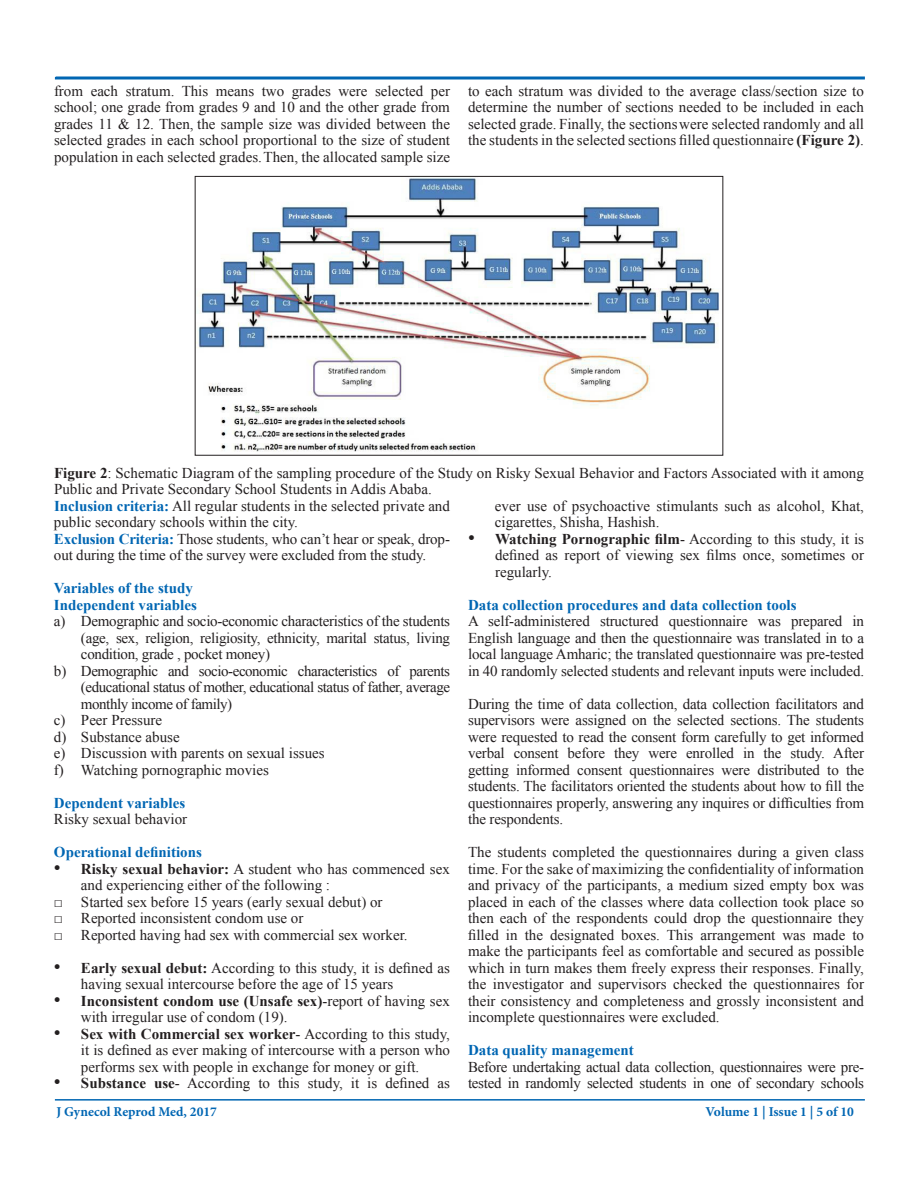
<style>
.page{position:relative;width:918px;height:1188px;background:#fff}
.page>*{position:absolute;margin:0;border:0;box-sizing:border-box;transform-origin:0 0}
.t1{font:15px/16.5px "Times New Roman";color:#231f20;text-align:justify}
.t2{font:15px/16.5px "Times New Roman";letter-spacing:-.02em;color:#231f20}
.t3{font:700 15px/16.5px "Times New Roman";color:#0166b3}
.t4{font:15px "Times New Roman";letter-spacing:-.03em;color:#231f20}
.t5{font:700 13.5px "Minion Pro";color:#0166b3}
.s1{font-weight:700}
.s2{font-weight:700;color:#0166b3}
.s3{font-size:19.5px}
</style>
<div class="page">
<svg style="left:54px;top:76px;width:811px;height:4px"></svg>
<hr style="left:55px;top:1099px;width:810px;height:2px;background:#0166b3">
<img style="left:197px;top:178px;width:522px;height:274px">
<div style="left:195px;top:176px;width:528px;height:279px;border:1px solid #231f20"></div>
<p class="t1" style="left:54px;top:82px;width:398px">from each stratum. This means two grades were selected per school; one grade from grades 9 and 10 and the other grade from grades 11 &amp; 12. Then, the sample size was divided between the selected grades in each school proportional to the size of student population in each selected grades. Then, the allocated sample size</p>
<p class="t1" style="left:468px;top:82px;width:398px">to each stratum was divided to the average class/section size to determine the number of sections needed to be included in each selected grade. Finally, the sections were selected randomly and all the students in the selected sections filled questionnaire <span class="s1">(Figure 2)</span>.</p>
<p class="t1" style="left:54px;top:464px;width:811px;text-align:left"><span class="s1">Figure 2</span>: Schematic Diagram of the sampling procedure of the Study on Risky Sexual Behavior and Factors Associated with it among Public and Private Secondary School Students in Addis Ababa.<br><span class="s2">Inclusion criteria:</span> All regular students in the selected private and<br>public secondary schools within the city.<br><span class="s2">Exclusion Criteria:</span> Those students, who can’t hear or speak, drop-<br>out during the time of the survey were excluded from the study.</p>
<p class="t3" style="left:54px;top:580px;width:144px">Variables of the study<br>Independent variables</p>
<p class="t2" style="left:54px;top:613px;width:398px">a) Demographic and socio-economic characteristics of the students</p>
<p class="t2" style="left:81px;top:629px;width:371px">(age, sex, religion, religiosity, ethnicity, marital status, living</p>
<p class="t2" style="left:81px;top:646px;width:190px">condition, grade , pocket money)</p>
<p class="t4" style="left:54px;top:661px;width:398px">b) Demographic and socio-economic characteristics of parents</p>
<p class="t4" style="left:81px;top:677px;width:371px">(educational status of mother, educational status of father, average</p>
<p class="t4" style="left:81px;top:694px;width:153px">monthly income of family)</p>
<p class="t1" style="left:54px;top:712px;width:110px">c) Peer Pressure</p>
<p class="t1" style="left:54px;top:728px;width:127px">d) Substance abuse</p>
<p class="t1" style="left:54px;top:745px;width:272px">e) Discussion with parents on sexual issues</p>
<p class="t1" style="left:54px;top:761px;width:216px">f) Watching pornographic movies</p>
<p class="t3" style="left:54px;top:794px;width:133px">Dependent variables</p>
<p class="t1" style="left:54px;top:811px;width:135px">Risky sexual behavior</p>
<p class="t3" style="left:54px;top:844px;width:149px">Operational definitions</p>
<p class="t1" style="left:81px;top:860px;width:370px;text-indent:-27px"><span class="s3">•</span> <span class="s1">Risky sexual behavior:</span> A student who has commenced sex and experiencing either of the following :</p>
<p class="t1" style="left:54px;top:893px;width:330px">□ Started sex before 15 years (early sexual debut) or</p>
<p class="t1" style="left:54px;top:910px;width:251px">□ Reported inconsistent condom use or</p>
<p class="t1" style="left:54px;top:926px;width:355px">□ Reported having had sex with commercial sex worker.</p>
<p class="t1" style="left:81px;top:959px;width:370px;text-indent:-27px"><span class="s3">•</span> <span class="s1">Early sexual debut:</span> According to this study, it is defined as having sexual intercourse before the age of 15 years</p>
<p class="t1" style="left:81px;top:992px;width:370px;text-indent:-27px"><span class="s3">•</span> <span class="s1">Inconsistent condom use (Unsafe sex)</span>-report of having sex with irregular use of condom (19).</p>
<p class="t1" style="left:81px;top:1025px;width:371px;text-indent:-27px"><span class="s3">•</span> <span class="s1">Sex with Commercial sex worker</span>- According to this study, it is defined as ever making of intercourse with a person who performs sex with people in exchange for money or gift.</p>
<p class="t1" style="left:54px;top:1075px;width:397px"><span class="s3">•</span> <span class="s1">Substance use</span>- According to this study, it is defined as</p>
<p class="t1" style="left:495px;top:497px;width:371px">ever use of psychoactive stimulants such as alcohol, Khat, cigarettes, Shisha, Hashish.</p>
<p class="t1" style="left:495px;top:530px;width:371px;text-indent:-27px"><span class="s3">•</span> <span class="s1">Watching Pornographic film</span>- According to this study, it is defined as report of viewing sex films once, sometimes or regularly.</p>
<p class="t3" style="left:468px;top:596px;width:330px">Data collection procedures and data collection tools</p>
<p class="t1" style="left:468px;top:613px;width:398px">A self-administered structured questionnaire was prepared in English language and then the questionnaire was translated in to a local language Amharic; the translated questionnaire was pre-tested in 40 randomly selected students and relevant inputs were included.</p>
<p class="t1" style="left:468px;top:695px;width:398px">During the time of data collection, data collection facilitators and supervisors were assigned on the selected sections. The students were requested to read the consent form carefully to get informed verbal consent before they were enrolled in the study. After getting informed consent questionnaires were distributed to the students. The facilitators oriented the students about how to fill the questionnaires properly, answering any inquires or difficulties from the respondents.</p>
<p class="t1" style="left:468px;top:844px;width:398px">The students completed the questionnaires during a given class time. For the sake of maximizing the confidentiality of information and privacy of the participants, a medium sized empty box was placed in each of the classes where data collection took place so then each of the respondents could drop the questionnaire they filled in the designated boxes. This arrangement was made to make the participants feel as comfortable and secured as possible which in turn makes them freely express their responses. Finally, the investigator and supervisors checked the questionnaires for their consistency and completeness and grossly inconsistent and incomplete questionnaires were excluded.</p>
<p class="t3" style="left:468px;top:1042px;width:167px">Data quality management</p>
<p class="t2" style="left:468px;top:1058px;width:398px">Before undertaking actual data collection, questionnaires were pre&shy;tested in randomly selected students in one of secondary schools</p>
<p class="t5" style="left:706px;top:1102px;width:150px">Volume 1 | Issue 1 | 5 of 10</p>
<p class="t5" style="left:56px;top:1102px;width:162px">J Gynecol Reprod Med, 2017</p>
</div>
